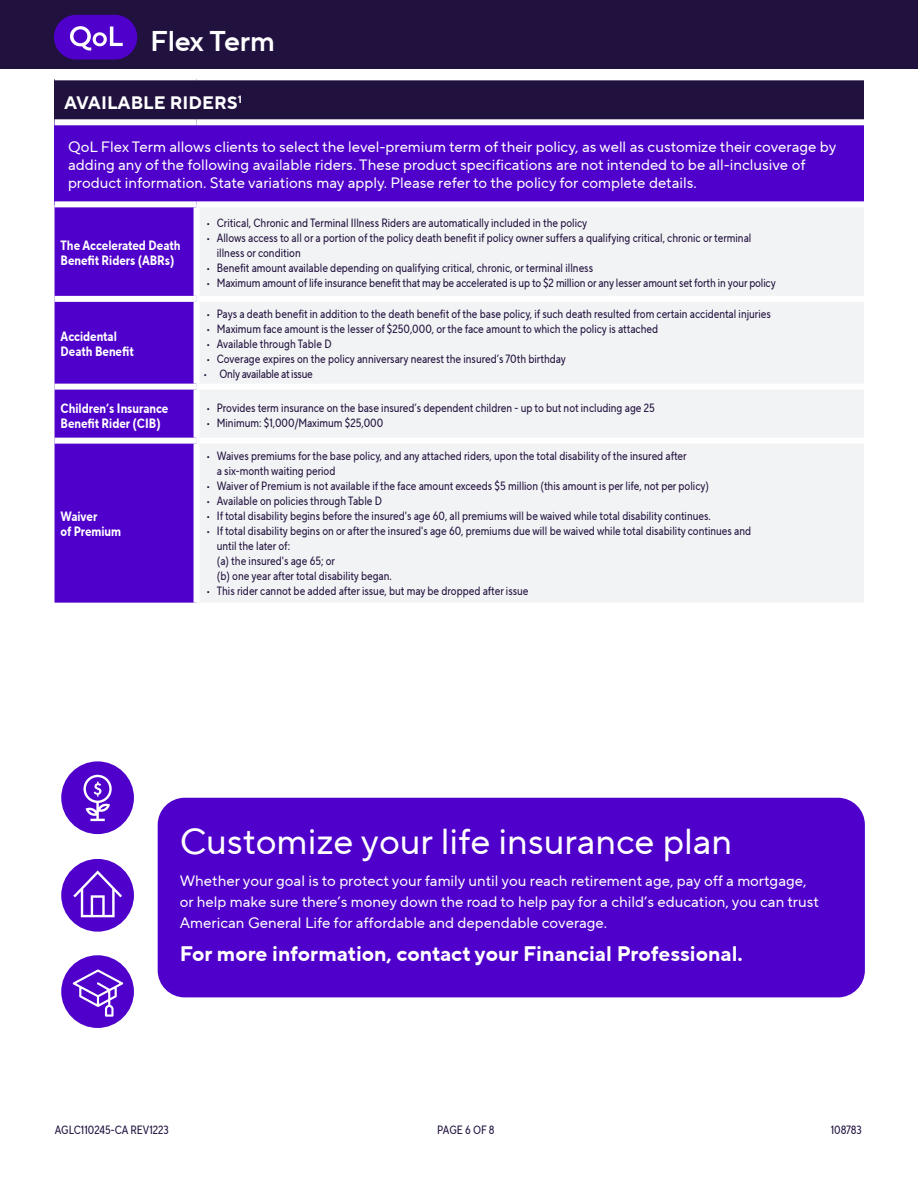
<style>
.page{position:relative;width:918px;height:1188px;background:#fff}
.page>*{position:absolute;margin:0;border:0;box-sizing:border-box;transform-origin:0 0}
.t1{font:36px "TT Norms Pro";color:#fff}
.t2{font:28.5px "TT Norms Pro Dm Bd";letter-spacing:-.015em;color:#fff}
.t3{font:700 21px "TT Norms Pro";color:#fff}
.t4{font:700 18px "TT Norms Pro";color:#fff}
.t5{font:15px/18px "TT Norms Pro";color:#fff}
.t6{font:700 13.5px/15px "TT Norms Pro Cond";color:#fff}
.t7{font:12px/15px "TT Norms Pro Cond";color:#20113e}
.t8{font:12px "TT Norms Pro Cond";letter-spacing:-.02em;color:#20113e}
</style>
<div class="page">
<div style="left:158px;top:798px;width:707px;height:199px;background:#4f00ca;border-radius:27px"></div>
<div style="left:0;top:0;width:918px;height:68px;background:#20113e"></div>
<div style="left:55px;top:80px;width:809px;height:42px;background:#20113e"></div>
<div style="left:55px;top:122px;width:809px;height:82px;background:#4f00ca"></div>
<div style="left:55px;top:207px;width:139px;height:396px;background:#4f00ca"></div>
<div style="left:200px;top:208px;width:664px;height:394px;background:#f2f3f4"></div>
<div style="left:55px;top:201px;width:142px;height:6px;background:#fff"></div>
<div style="left:197px;top:201px;width:667px;height:6px;background:#fff"></div>
<div style="left:55px;top:296px;width:142px;height:6px;background:#fff"></div>
<div style="left:197px;top:296px;width:667px;height:6px;background:#fff"></div>
<div style="left:55px;top:384px;width:142px;height:6px;background:#fff"></div>
<div style="left:197px;top:384px;width:667px;height:6px;background:#fff"></div>
<div style="left:55px;top:438px;width:142px;height:6px;background:#fff"></div>
<div style="left:197px;top:438px;width:667px;height:6px;background:#fff"></div>
<div style="left:55px;top:119px;width:142px;height:6px;background:#fff"></div>
<div style="left:197px;top:119px;width:667px;height:6px;background:#fff"></div>
<div style="left:61px;top:761px;width:73px;height:73px;background:#4f00ca;border-radius:50%"></div>
<svg style="left:83px;top:775px;width:29px;height:46px"></svg>
<div style="left:61px;top:859px;width:73px;height:73px;background:#4f00ca;border-radius:50%"></div>
<svg style="left:73px;top:870px;width:49px;height:47px"></svg>
<div style="left:61px;top:955px;width:73px;height:73px;background:#4f00ca;border-radius:50%"></div>
<svg style="left:73px;top:969px;width:50px;height:48px"></svg>
<div style="left:54px;top:15px;width:83px;height:45px;background:#4f00ca;border-radius:22px"></div>
<svg style="left:70px;top:26px;width:53px;height:25px"></svg>
<h2 class="t2" style="left:150px;top:20px;width:126px">Flex Term</h2>
<h2 class="t4" style="left:64px;top:89px;width:179px">AVAILABLE RIDERS<sup>1</sup></h2>
<p class="t5" style="left:68px;top:137px;width:770px">QoL Flex Term allows clients to select the level-premium term of their policy, as well as customize their coverage by adding any of the following available riders. These product specifications are not intended to be all-inclusive of product information. State variations may apply. Please refer to the policy for complete details.</p>
<h3 class="t6" style="left:61px;top:238px;width:122px">The Accelerated Death<br>Benefit Riders (ABRs)</h3>
<h3 class="t6" style="left:61px;top:329px;width:75px">Accidental<br>Death Benefit</h3>
<p class="t7" style="left:206px;top:216px;width:383px">• Critical, Chronic and Terminal Illness Riders are automatically included in the policy</p>
<p class="t7" style="left:217px;top:231px;width:536px;text-indent:-11px">• Allows access to all or a portion of the policy death benefit if policy owner suffers a qualifying critical, chronic or terminal illness or condition</p>
<p class="t7" style="left:206px;top:261px;width:389px">• Benefit amount available depending on qualifying critical, chronic, or terminal illness</p>
<p class="t7" style="left:206px;top:276px;width:571px">• Maximum amount of life insurance benefit that may be accelerated is up to $2 million or any lesser amount set forth in your policy</p>
<p class="t7" style="left:206px;top:307px;width:566px">• Pays a death benefit in addition to the death benefit of the base policy, if such death resulted from certain accidental injuries</p>
<p class="t7" style="left:206px;top:322px;width:454px">• Maximum face amount is the lesser of $250,000, or the face amount to which the policy is attached</p>
<p class="t7" style="left:206px;top:337px;width:127px">• Available through Table D</p>
<p class="t7" style="left:206px;top:352px;width:361px">• Coverage expires on the policy anniversary nearest the insured’s 70th birthday</p>
<p class="t8" style="left:203px;top:366px;width:111px">• Only available at issue</p>
<h3 class="t6" style="left:61px;top:400px;width:109px">Children’s Insurance<br>Benefit Rider (CIB)</h3>
<p class="t7" style="left:206px;top:400px;width:450px">• Provides term insurance on the base insured’s dependent children - up to but not including age 25</p>
<p class="t7" style="left:206px;top:415px;width:179px">• Minimum: $1,000/Maximum $25,000</p>
<h3 class="t6" style="left:61px;top:508px;width:62px">Waiver<br>of Premium</h3>
<p class="t7" style="left:217px;top:448px;width:471px;text-indent:-11px">• Waives premiums for the base policy, and any attached riders, upon the total disability of the insured after a six-month waiting period</p>
<p class="t7" style="left:206px;top:478px;width:505px">• Waiver of Premium is not available if the face amount exceeds $5 million (this amount is per life, not per policy)</p>
<p class="t7" style="left:206px;top:493px;width:178px">• Available on policies through Table D</p>
<p class="t7" style="left:206px;top:508px;width:506px">• If total disability begins before the insured's age 60, all premiums will be waived while total disability continues.</p>
<p class="t7" style="left:217px;top:523px;width:536px;text-indent:-11px">• If total disability begins on or after the insured's age 60, premiums due will be waived while total disability continues and until the later of:</p>
<p class="t7" style="left:217px;top:553px;width:120px">(a) the insured's age 65; or</p>
<p class="t7" style="left:217px;top:568px;width:177px">(b) one year after total disability began.</p>
<p class="t7" style="left:206px;top:583px;width:324px">• This rider cannot be added after issue, but may be dropped after issue</p>
<p class="t1" style="left:180px;top:815px;width:554px">Customize your life insurance plan</p>
<p class="t5" style="left:180px;top:870px;width:641px;line-height:21px">Whether your goal is to protect your family until you reach retirement age, pay off a mortgage, or help make sure there’s money down the road to help pay for a child’s education, you can trust<br>American General Life for affordable and dependable coverage.</p>
<p class="t3" style="left:180px;top:939px;width:564px">For more information, contact your Financial Professional.</p>
<p class="t7" style="left:55px;top:1122px;width:115px">AGLC110245-CA REV1223</p>
<p class="t7" style="left:437px;top:1122px;width:59px">PAGE 6 OF 8</p>
<p class="t7" style="left:831px;top:1122px;width:33px">108783</p>
</div>
